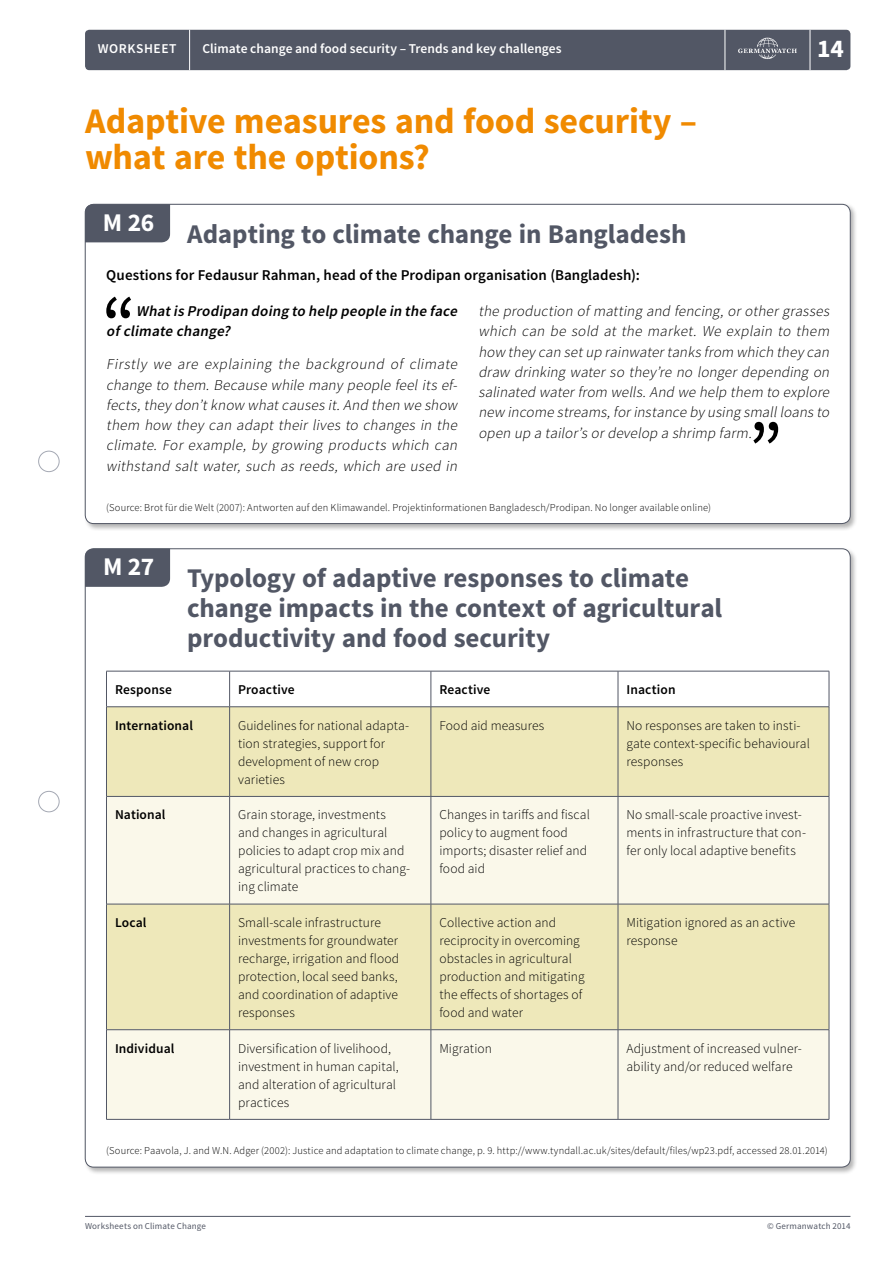
<style>
.page{position:relative;width:893px;height:1263px;background:#fff}
.page>*{position:absolute;margin:0;border:0;box-sizing:border-box;transform-origin:0 0}
.Zwischenüberschrift{font:700 36px/36px "Source Sans Pro";letter-spacing:-.005em;color:#f08a00}
.Zwischenüberschrift-2{font:700 27px/30px "Source Sans Pro";letter-spacing:-.005em;color:#525765}
.t1{font:700 25.5px "Source Sans Pro";color:#fff}
.AB-fließ_2013_kursiv{font:italic 300 15px/20.2px "Source Sans Pro";color:#000;text-align:justify}
.Zwischenüberschrift-3{font:600 15px "Source Sans Pro";letter-spacing:.005em;color:#000}
.AB-fließ_2013_kursiv-2{font:italic 600 15px/20.2px "Source Sans Pro";color:#000}
.t2{font:300 13.5px/18px "Source Sans Pro";letter-spacing:.005em;color:#000}
.t3{font:600 13.5px "Source Sans Pro";letter-spacing:.01em;color:#000}
.t4{font:600 13.5px "Source Sans Pro";letter-spacing:.005em;color:#fff}
.t5{font:600 13.5px "Source Sans Pro";letter-spacing:.04em;color:#fff}
.t6{font:300 10.5px "Source Sans Pro";letter-spacing:.015em;color:#000}
.t7{font:9px "Source Sans Pro";letter-spacing:.02em;color:#525765}
</style>
<div class="page">
<div style="left:84px;top:202px;width:774px;height:329px;background:#000;opacity:.3"></div>
<div style="left:85px;top:204px;width:765px;height:320px;background:#fff;border-radius:9px"></div>
<svg style="left:106px;top:297px;width:25px;height:21px"></svg>
<svg style="left:753px;top:422px;width:25px;height:22px"></svg>
<div style="left:85px;top:30px;width:765px;height:40px;background:#525765;border-radius:4px"></div>
<svg style="left:738px;top:38px;width:59px;height:21px"></svg>
<div style="left:38px;top:451px;width:22px;height:21px;border:1px solid #a4a8b3;border-radius:50%"></div>
<div style="left:38px;top:791px;width:22px;height:21px;border:1px solid #a4a8b3;border-radius:50%"></div>
<div style="left:85px;top:204px;width:85px;height:38px;background:#525765"></div>
<div style="left:84px;top:547px;width:774px;height:628px;background:#000;opacity:.3"></div>
<div style="left:85px;top:549px;width:765px;height:618px;background:#fff;border-radius:9px"></div>
<div style="left:85px;top:549px;width:85px;height:38px;background:#525765"></div>
<div style="left:107px;top:707px;width:722px;height:89px;background:#eee8ba"></div>
<svg style="left:107px;top:797px;width:722px;height:322px;background:#f4f1d6"></svg>
<hr style="left:106px;top:671px;width:124px;height:1px;background:#525765">
<hr style="left:106px;top:671px;width:1px;height:36px;background:#525765">
<hr style="left:230px;top:671px;width:201px;height:1px;background:#525765">
<hr style="left:229px;top:671px;width:1px;height:36px;background:#525765">
<hr style="left:431px;top:671px;width:187px;height:1px;background:#525765">
<hr style="left:431px;top:671px;width:1px;height:36px;background:#525765">
<hr style="left:618px;top:671px;width:211px;height:1px;background:#525765">
<hr style="left:618px;top:671px;width:1px;height:36px;background:#525765">
<hr style="left:829px;top:671px;width:1px;height:36px;background:#525765">
<hr style="left:106px;top:706px;width:124px;height:1px;background:#525765">
<hr style="left:106px;top:707px;width:1px;height:89px;background:#525765">
<hr style="left:230px;top:706px;width:201px;height:1px;background:#525765">
<hr style="left:229px;top:707px;width:1px;height:89px;background:#525765">
<hr style="left:431px;top:706px;width:187px;height:1px;background:#525765">
<hr style="left:431px;top:707px;width:1px;height:89px;background:#525765">
<hr style="left:618px;top:706px;width:211px;height:1px;background:#525765">
<hr style="left:618px;top:707px;width:1px;height:89px;background:#525765">
<hr style="left:829px;top:707px;width:1px;height:89px;background:#525765">
<hr style="left:106px;top:796px;width:124px;height:1px;background:#525765">
<hr style="left:106px;top:797px;width:1px;height:107px;background:#525765">
<hr style="left:230px;top:796px;width:201px;height:1px;background:#525765">
<hr style="left:229px;top:797px;width:1px;height:107px;background:#525765">
<hr style="left:431px;top:796px;width:187px;height:1px;background:#525765">
<hr style="left:431px;top:797px;width:1px;height:107px;background:#525765">
<hr style="left:618px;top:796px;width:211px;height:1px;background:#525765">
<hr style="left:618px;top:797px;width:1px;height:107px;background:#525765">
<hr style="left:829px;top:797px;width:1px;height:107px;background:#525765">
<hr style="left:106px;top:904px;width:124px;height:1px;background:#525765">
<hr style="left:106px;top:904px;width:1px;height:125px;background:#525765">
<hr style="left:230px;top:904px;width:201px;height:1px;background:#525765">
<hr style="left:229px;top:904px;width:1px;height:125px;background:#525765">
<hr style="left:431px;top:904px;width:187px;height:1px;background:#525765">
<hr style="left:431px;top:904px;width:1px;height:125px;background:#525765">
<hr style="left:618px;top:904px;width:211px;height:1px;background:#525765">
<hr style="left:618px;top:904px;width:1px;height:125px;background:#525765">
<hr style="left:829px;top:904px;width:1px;height:125px;background:#525765">
<hr style="left:106px;top:1029px;width:124px;height:1px;background:#525765">
<hr style="left:106px;top:1030px;width:1px;height:89px;background:#525765">
<hr style="left:230px;top:1029px;width:201px;height:1px;background:#525765">
<hr style="left:229px;top:1030px;width:1px;height:89px;background:#525765">
<hr style="left:431px;top:1029px;width:187px;height:1px;background:#525765">
<hr style="left:431px;top:1030px;width:1px;height:89px;background:#525765">
<hr style="left:618px;top:1029px;width:211px;height:1px;background:#525765">
<hr style="left:618px;top:1030px;width:1px;height:89px;background:#525765">
<hr style="left:829px;top:1030px;width:1px;height:89px;background:#525765">
<hr style="left:106px;top:1119px;width:124px;height:1px;background:#525765">
<hr style="left:230px;top:1119px;width:201px;height:1px;background:#525765">
<hr style="left:431px;top:1119px;width:187px;height:1px;background:#525765">
<hr style="left:618px;top:1119px;width:211px;height:1px;background:#525765">
<hr style="left:810px;top:30px;width:1px;height:40px;background:#fff">
<hr style="left:725px;top:30px;width:1px;height:40px;background:#fff">
<hr style="left:189px;top:30px;width:1px;height:40px;background:#fff">
<hr style="left:85px;top:1216px;width:765px;height:1px;background:#525765">
<p class="t5" style="left:98px;top:40px;width:80px">WORKSHEET</p>
<p class="t4" style="left:202px;top:40px;width:361px">Climate change and food security – Trends and key challenges</p>
<p class="Zwischenüberschrift" style="left:85px;top:105px;width:614px">Adaptive measures and food security – what are the options?</p>
<h1 class="t1" style="left:103px;top:206px;width:53px">M 26</h1>
<p class="Zwischenüberschrift-3" style="left:106px;top:265px;width:535px">Questions for Fedausur Rahman, head of the Prodipan organisation (Bangladesh):</p>
<p class="Zwischenüberschrift-2" style="left:187px;top:220px;width:501px">Adapting to climate change in Bangladesh</p>
<p class="t1" style="left:817px;top:32px;width:28px">14</p>
<p class="AB-fließ_2013_kursiv-2" style="left:106px;top:301px;width:356px;text-indent:30px">Whatis Prodipan doing to help people in the face ofclimate change?</p>
<p class="AB-fließ_2013_kursiv" style="left:106px;top:354px;width:356px">Firstly we are explaining the background of climate change to them. Because while many people feel its ef&shy;fects,they don’tknow whatcauses it.And then we show them how they can adapt their lives to changes in the climate. For example, by growing products which can withstand salt water, such as reeds, which are used in</p>
<p class="AB-fließ_2013_kursiv" style="left:478px;top:301px;width:356px">the production ofmatting and fencing,orothergrasses which can be sold at the market. We explain to them how they can setup rainwatertanks from which they can draw drinking water so they’re no longer depending on salinated waterfrom wells.And we help them to explore new income streams,forinstance by using smallloans to open up a tailor’s ordevelop a shrimp farm.</p>
<p class="t6" style="left:106px;top:501px;width:606px">(Source: Brot für die Welt (2007): Antworten auf den Klimawandel. Projektinformationen Bangladesch/Prodipan. No longer available online)</p>
<h1 class="t1" style="left:103px;top:550px;width:53px">M 27</h1>
<p class="Zwischenüberschrift-2" style="left:187px;top:564px;width:537px">Typology of adaptive responses to climate change impacts in the context of agricultural productivity and food security</p>
<p class="t3" style="left:115px;top:681px;width:59px">Response</p>
<p class="t3" style="left:238px;top:681px;width:58px">Proactive</p>
<p class="t3" style="left:439px;top:681px;width:53px">Reactive</p>
<p class="t3" style="left:626px;top:681px;width:51px">Inaction</p>
<p class="t3" style="left:115px;top:717px;width:79px">International</p>
<p class="t2" style="left:238px;top:716px;width:173px">Guidelines for national adapta&shy;tion strategies, support for development of new crop varieties</p>
<p class="t2" style="left:439px;top:716px;width:106px">Food aid measures</p>
<p class="t2" style="left:626px;top:716px;width:185px">No responses are taken to insti&shy;gate context-specific behavioural responses</p>
<p class="t3" style="left:115px;top:806px;width:52px">National</p>
<p class="t2" style="left:238px;top:806px;width:174px">Grain storage, investments and changes in agricultural policies to adapt crop mix and agricultural practices to chang&shy;ing climate</p>
<p class="t2" style="left:439px;top:806px;width:152px">Changes in tariffs and fiscal policy to augment food imports; disaster relief and food aid</p>
<p class="t2" style="left:626px;top:806px;width:181px">No small-scale proactive invest&shy;ments in infrastructure that con&shy;fer only local adaptive benefits</p>
<p class="t3" style="left:115px;top:914px;width:33px">Local</p>
<p class="t2" style="left:238px;top:913px;width:163px">Small-scale infrastructure investments for groundwater recharge, irrigation and flood protection, local seed banks, and coordination of adaptive responses</p>
<p class="t2" style="left:439px;top:913px;width:147px">Collective action and reciprocity in overcoming obstacles in agricultural production and mitigating the effects of shortages of food and water</p>
<p class="t2" style="left:626px;top:913px;width:170px">Mitigation ignored as an active response</p>
<p class="t3" style="left:115px;top:1039px;width:61px">Individual</p>
<p class="t2" style="left:238px;top:1039px;width:162px">Diversification of livelihood, investment in human capital, and alteration of agricultural practices</p>
<p class="t2" style="left:439px;top:1039px;width:54px">Migration</p>
<p class="t2" style="left:626px;top:1039px;width:177px">Adjustment of increased vulner&shy;ability and/or reduced welfare</p>
<p class="t6" style="left:106px;top:1144px;width:723px">(Source: Paavola, J. and W.N. Adger (2002): Justice and adaptation to climate change, p. 9. http://www.tyndall.ac.uk/sites/default/files/wp23.pdf, accessed 28.01.2014)</p>
<p class="t7" style="left:85px;top:1220px;width:123px">Worksheets on Climate Change</p>
<p class="t7" style="left:767px;top:1220px;width:85px">© Germanwatch 2014</p>
</div>
